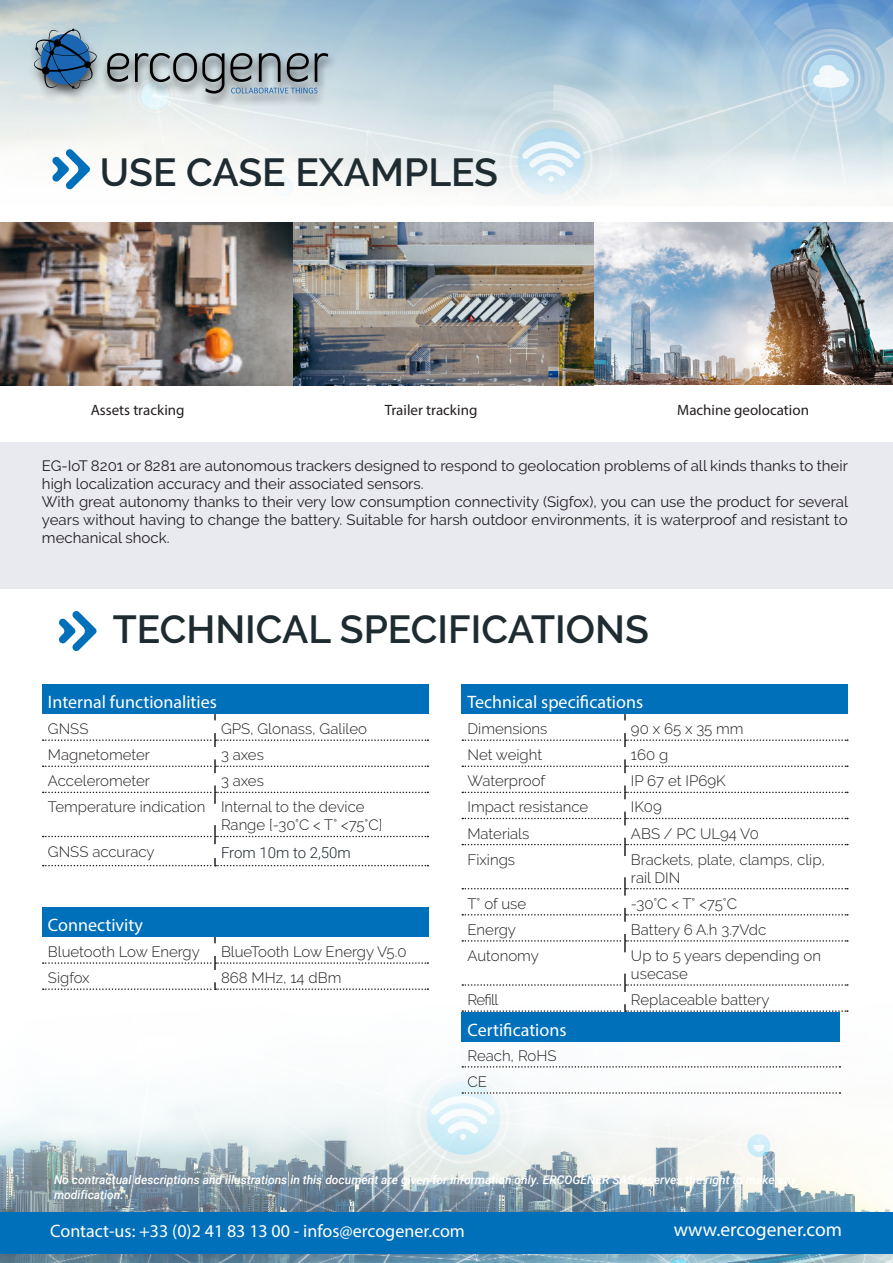
<style>
.page{position:relative;width:893px;height:1263px;background:#fff}
.page>*{position:absolute;margin:0;border:0;box-sizing:border-box;transform-origin:0 0}
.t1{font:600 39px "Raleway";color:#1e2b31}
.t2{font:19.5px "Myriad Pro";color:#fff}
.t3{font:18px "Myriad Pro";color:#fff}
.t4{font:300 15px/18px "Raleway";color:#231f20}
.t5{font:15px/18px "Raleway";color:#231f20}
.t6{font:15px "Myriad Pro";color:#231f20}
.t7{font:300 15px "Roboto";color:#1e2b31}
.t8{font:italic 500 12px/14.4px "Roboto";color:#fff}
</style>
<div class="page">
<div style="left:0;top:442px;width:893px;height:146px;background:#e9eaf0"></div>
<img style="left:0;top:1010px;width:893px;height:253px">
<img style="left:0;top:0;width:893px;height:200px">
<div style="left:27px;top:27px;width:310px;height:80px;background:#231f20;opacity:.75"></div>
<svg style="left:107px;top:53px;width:22px;height:29px"></svg>
<svg style="left:135px;top:53px;width:89px;height:41px;background:#969fa2"></svg>
<svg style="left:230px;top:53px;width:22px;height:29px"></svg>
<svg style="left:259px;top:53px;width:21px;height:29px"></svg>
<svg style="left:287px;top:53px;width:22px;height:29px"></svg>
<svg style="left:315px;top:53px;width:13px;height:29px"></svg>
<svg style="left:34px;top:29px;width:63px;height:60px;background:#577c9e"></svg>
<svg style="left:231px;top:88px;width:86px;height:5px"></svg>
<svg style="left:52px;top:149px;width:38px;height:41px"></svg>
<svg style="left:59px;top:611px;width:38px;height:40px"></svg>
<div style="left:0;top:1212px;width:893px;height:41px;background:#0070ba"></div>
<img style="left:0;top:222px;width:293px;height:163px">
<img style="left:593px;top:222px;width:300px;height:162px">
<div style="left:42px;top:685px;width:386px;height:29px;background:#0070ba"></div>
<svg style="left:214px;top:714px;width:2px;height:6px"></svg>
<svg style="left:43px;top:733px;width:385px;height:14px"></svg>
<svg style="left:43px;top:759px;width:385px;height:14px"></svg>
<svg style="left:43px;top:785px;width:385px;height:19px"></svg>
<svg style="left:43px;top:825px;width:385px;height:19px"></svg>
<svg style="left:43px;top:858px;width:385px;height:8px"></svg>
<div style="left:461px;top:685px;width:387px;height:29px;background:#0070ba"></div>
<svg style="left:624px;top:714px;width:2px;height:6px"></svg>
<svg style="left:462px;top:733px;width:386px;height:14px"></svg>
<svg style="left:462px;top:759px;width:386px;height:14px"></svg>
<svg style="left:462px;top:785px;width:386px;height:14px"></svg>
<svg style="left:462px;top:811px;width:386px;height:14px"></svg>
<svg style="left:462px;top:838px;width:386px;height:18px"></svg>
<svg style="left:462px;top:877px;width:386px;height:18px"></svg>
<svg style="left:462px;top:908px;width:386px;height:14px"></svg>
<svg style="left:462px;top:934px;width:386px;height:18px"></svg>
<svg style="left:462px;top:973px;width:386px;height:19px"></svg>
<svg style="left:462px;top:1004px;width:386px;height:8px"></svg>
<div style="left:42px;top:907px;width:386px;height:30px;background:#0070ba"></div>
<svg style="left:214px;top:937px;width:2px;height:6px"></svg>
<svg style="left:43px;top:956px;width:385px;height:14px"></svg>
<svg style="left:43px;top:982px;width:385px;height:8px"></svg>
<div style="left:461px;top:1012px;width:379px;height:29px;background:#0070ba"></div>
<svg style="left:462px;top:1066px;width:378px;height:1px"></svg>
<svg style="left:462px;top:1092px;width:378px;height:2px"></svg>
<img style="left:293px;top:222px;width:300px;height:163px">
<p class="t1" style="left:100px;top:150px;width:400px">USE CASE EXAMPLES</p>
<p class="t6" style="left:91px;top:401px;width:95px">Assets tracking</p>
<p class="t6" style="left:385px;top:401px;width:94px">Trailer tracking</p>
<p class="t6" style="left:677px;top:401px;width:133px">Machine geolocation</p>
<p class="t5" style="left:42px;top:456px;width:807px">EG-IoT 8201 or 8281 are autonomous trackers designed to respond to geolocation problems of all kinds thanks to their high localization accuracy and their associated sensors.</p>
<p class="t5" style="left:42px;top:492px;width:808px;text-align:justify">With great autonomy thanks to their very low consumption connectivity (Sigfox), you can use the product for several years without having to change the battery. Suitable for harsh outdoor environments, it is waterproof and resistant to mechanical shock.</p>
<p class="t1" style="left:113px;top:607px;width:538px">TECHNICAL SPECIFICATIONS</p>
<p class="t3" style="left:48px;top:691px;width:170px">Internal functionalities</p>
<p class="t4" style="left:48px;top:720px;width:42px">GNSS</p>
<p class="t4" style="left:221px;top:720px;width:147px">GPS, Glonass, Galileo</p>
<p class="t4" style="left:48px;top:746px;width:104px">Magnetometer</p>
<p class="t4" style="left:221px;top:746px;width:44px">3 axes</p>
<p class="t4" style="left:48px;top:772px;width:103px">Accelerometer</p>
<p class="t4" style="left:221px;top:772px;width:44px">3 axes</p>
<p class="t4" style="left:48px;top:798px;width:159px">Temperature indication</p>
<p class="t4" style="left:221px;top:798px;width:145px">Internal to the device</p>
<p class="t4" style="left:221px;top:816px;width:163px">Range [-30°C &lt; T° &lt;75°C]</p>
<p class="t4" style="left:48px;top:842px;width:108px">GNSS accuracy</p>
<p class="t7" style="left:221px;top:842px;width:131px">From 10m to 2,50m</p>
<p class="t3" style="left:48px;top:914px;width:97px">Connectivity</p>
<p class="t4" style="left:48px;top:943px;width:153px">Bluetooth Low Energy</p>
<p class="t4" style="left:221px;top:943px;width:187px">BlueTooth Low Energy V5.0</p>
<p class="t4" style="left:48px;top:969px;width:43px">Sigfox</p>
<p class="t4" style="left:221px;top:969px;width:122px">868 MHz, 14 dBm</p>
<p class="t3" style="left:467px;top:691px;width:177px">Technical specifications</p>
<p class="t4" style="left:467px;top:720px;width:81px">Dimensions</p>
<p class="t4" style="left:631px;top:720px;width:114px">90 x 65 x 35 mm</p>
<p class="t4" style="left:467px;top:746px;width:76px">Net weight</p>
<p class="t4" style="left:631px;top:746px;width:39px">160 g</p>
<p class="t4" style="left:467px;top:772px;width:79px">Waterproof</p>
<p class="t4" style="left:631px;top:772px;width:96px">IP 67 et IP69K</p>
<p class="t4" style="left:467px;top:798px;width:122px">Impact resistance</p>
<p class="t4" style="left:631px;top:798px;width:32px">IK09</p>
<p class="t4" style="left:467px;top:824px;width:63px">Materials</p>
<p class="t4" style="left:631px;top:824px;width:129px">ABS / PC UL94 V0</p>
<p class="t4" style="left:467px;top:850px;width:49px">Fixings</p>
<p class="t4" style="left:631px;top:850px;width:196px">Brackets, plate, clamps, clip, rail DIN</p>
<p class="t4" style="left:467px;top:894px;width:60px">T° of use</p>
<p class="t4" style="left:631px;top:894px;width:108px">-30°C &lt; T° &lt;75°C</p>
<p class="t4" style="left:467px;top:920px;width:50px">Energy</p>
<p class="t4" style="left:631px;top:920px;width:137px">Battery 6 A.h 3.7Vdc</p>
<p class="t4" style="left:467px;top:947px;width:73px">Autonomy</p>
<p class="t4" style="left:631px;top:947px;width:192px">Up to 5 years depending on usecase</p>
<p class="t4" style="left:467px;top:991px;width:32px">Refill</p>
<p class="t4" style="left:631px;top:991px;width:140px">Replaceable battery</p>
<p class="t3" style="left:467px;top:1018px;width:100px">Certifications</p>
<p class="t4" style="left:467px;top:1046px;width:90px">Reach, RoHS</p>
<p class="t4" style="left:467px;top:1072px;width:21px">CE</p>
<p class="t8" style="left:54px;top:1172px;width:744px">No contractual descriptions and illustrations in this document are given for information only. ERCOGENER SAS reserves the right to make any modification.</p>
<p class="t3" style="left:50px;top:1220px;width:416px">Contact-us: +33 (0)2 41 83 13 00 - infos@ercogener.com</p>
<p class="t2" style="left:674px;top:1218px;width:170px">www.ercogener.com</p>
</div>
